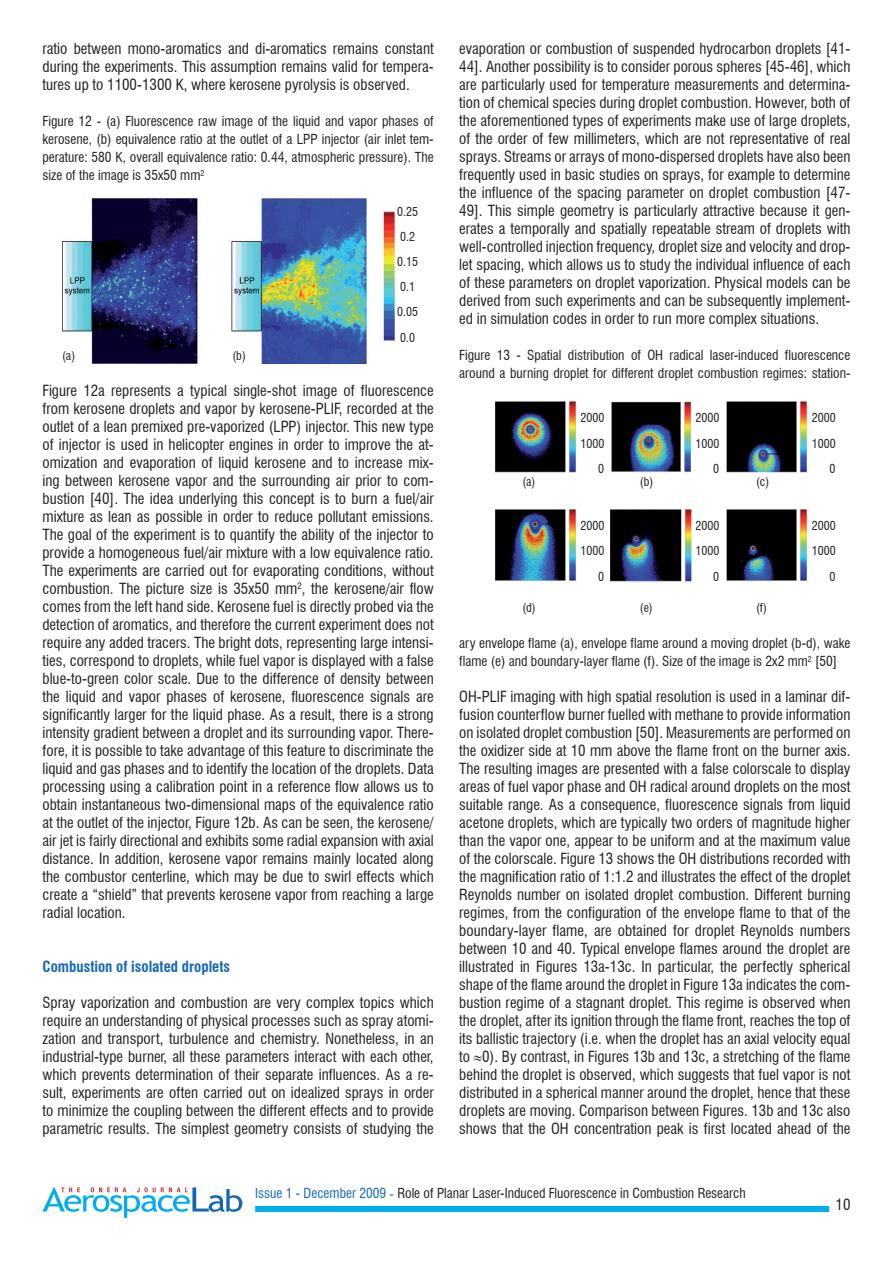
<style>
.page{position:relative;width:893px;height:1263px;background:#fff}
.page>*{position:absolute;margin:0;border:0;box-sizing:border-box;transform-origin:0 0}
.t1{font:condensed 15px/18px "Swiss 721 BT";color:#231f20;text-align:justify}
.t2{font:700 condensed 15px "Swiss 721 BT";color:#1468b3}
.t3{font:condensed 13.5px/18px "Swiss 721 BT";color:#231f20}
.t4{font:condensed 12px "Swiss 721 BT";color:#231f20}
.s1{color:#1468b3}
.s2{font-family:"Times New Roman";font-stretch:normal;color:#1468b3}
</style>
<div class="page">
<div style="left:255px;top:1206px;width:574px;height:6px;background:#00aeef"></div>
<svg style="left:43px;top:1187px;width:199px;height:31px"></svg>
<img style="left:495px;top:401px;width:312px;height:182px">
<img style="left:62px;top:198px;width:333px;height:166px">
<p class="t1" style="left:43px;top:40px;width:393px">ratio between mono-aromatics and di-aromatics remains constant during the experiments. This assumption remains valid for tempera&shy;tures up to 1100-1300 K, where kerosene pyrolysis is observed.</p>
<p class="t3" style="left:43px;top:112px;width:393px;text-align:justify">Figure 12 - (a) Fluorescence raw image of the liquid and vapor phases of kerosene, (b) equivalence ratio at the outlet of a LPP injector (air inlet tem&shy;perature: 580 K, overall equivalence ratio: 0.44, atmospheric pressure). The size of the image is 35x50 mm<sup>2</sup></p>
<p class="t4" style="left:397px;top:205px;width:22px">0.25</p>
<p class="t4" style="left:400px;top:229px;width:16px">0.2</p>
<p class="t4" style="left:397px;top:255px;width:22px">0.15</p>
<p class="t4" style="left:400px;top:279px;width:16px">0.1</p>
<p class="t4" style="left:397px;top:304px;width:22px">0.05</p>
<p class="t4" style="left:62px;top:348px;width:15px">(a)</p>
<p class="t4" style="left:232px;top:348px;width:15px">(b)</p>
<p class="t4" style="left:400px;top:330px;width:16px">0.0</p>
<p class="t1" style="left:43px;top:382px;width:393px">Figure 12a represents a typical single-shot image of fluorescence from kerosene droplets and vapor by kerosene-PLIF, recorded at the outlet of a lean premixed pre-vaporized (LPP) injector. This new type of injector is used in helicopter engines in order to improve the at&shy;omization and evaporation of liquid kerosene and to increase mix&shy;ing between kerosene vapor and the surrounding air prior to com&shy;bustion [40]. The idea underlying this concept is to burn a fuel/air mixture as lean as possible in order to reduce pollutant emissions.<br>The goal of the experiment is to quantify the ability of the injector to provide a homogeneous fuel/air mixture with a low equivalence ratio.<br>The experiments are carried out for evaporating conditions, without combustion. The picture size is 35x50 mm<sup>2</sup>, the kerosene/air flow comes from the left hand side. Kerosene fuel is directly probed via the detection of aromatics, and therefore the current experiment does not require any added tracers. The bright dots, representing large intensi&shy;ties, correspond to droplets, while fuel vapor is displayed with a false blue-to-green color scale. Due to the difference of density between the liquid and vapor phases of kerosene, fluorescence signals are significantly larger for the liquid phase. As a result, there is a strong intensity gradient between a droplet and its surrounding vapor. There&shy;fore, it is possible to take advantage of this feature to discriminate the liquid and gas phases and to identify the location of the droplets. Data processing using a calibration point in a reference flow allows us to obtain instantaneous two-dimensional maps of the equivalence ratio at the outlet of the injector, Figure 12b. As can be seen, the kerosene/ air jet is fairly directional and exhibits some radial expansion with axial distance. In addition, kerosene vapor remains mainly located along the combustor centerline, which may be due to swirl effects which create a “shield” that prevents kerosene vapor from reaching a large radial location.</p>
<p class="t2" style="left:43px;top:958px;width:189px">Combustion of isolated droplets</p>
<p class="t1" style="left:43px;top:994px;width:393px">Spray vaporization and combustion are very complex topics which require an understanding of physical processes such as spray atomi&shy;zation and transport, turbulence and chemistry. Nonetheless, in an industrial-type burner, all these parameters interact with each other, which prevents determination of their separate influences. As a re&shy;sult, experiments are often carried out on idealized sprays in order to minimize the coupling between the different effects and to provide parametric results. The simplest geometry consists of studying the</p>
<p class="t1" style="left:459px;top:40px;width:393px">evaporation or combustion of suspended hydrocarbon droplets [41- 44]. Another possibility is to consider porous spheres [45-46], which are particularly used for temperature measurements and determina&shy;tion of chemical species during droplet combustion. However, both of the aforementioned types of experiments make use of large droplets, of the order of few millimeters, which are not representative of real sprays. Streams or arrays of mono-dispersed droplets have also been frequently used in basic studies on sprays, for example to determine the influence of the spacing parameter on droplet combustion [47- 49]. This simple geometry is particularly attractive because it gen&shy;erates a temporally and spatially repeatable stream of droplets with well-controlled injection frequency, droplet size and velocity and drop&shy;let spacing, which allows us to study the individual influence of each of these parameters on droplet vaporization. Physical models can be derived from such experiments and can be subsequently implement&shy;ed in simulation codes in order to run more complex situations.</p>
<p class="t3" style="left:459px;top:346px;width:393px">Figure 13 - Spatial distribution of OH radical laser-induced fluorescence around a burning droplet for different droplet combustion regimes: station-</p>
<p class="t4" style="left:581px;top:411px;width:25px">2000</p>
<p class="t4" style="left:696px;top:411px;width:25px">2000</p>
<p class="t4" style="left:812px;top:411px;width:25px">2000</p>
<p class="t4" style="left:581px;top:436px;width:25px">1000</p>
<p class="t4" style="left:696px;top:436px;width:25px">1000</p>
<p class="t4" style="left:812px;top:436px;width:25px">1000</p>
<p class="t4" style="left:598px;top:461px;width:7px">0</p>
<p class="t4" style="left:713px;top:461px;width:7px">0</p>
<p class="t4" style="left:829px;top:461px;width:7px">0</p>
<p class="t4" style="left:522px;top:474px;width:15px">(a)</p>
<p class="t4" style="left:640px;top:474px;width:15px">(b)</p>
<p class="t4" style="left:756px;top:474px;width:15px">(c)</p>
<p class="t4" style="left:581px;top:518px;width:25px">2000</p>
<p class="t4" style="left:696px;top:518px;width:25px">2000</p>
<p class="t4" style="left:812px;top:518px;width:25px">2000</p>
<p class="t4" style="left:581px;top:544px;width:25px">1000</p>
<p class="t4" style="left:696px;top:544px;width:25px">1000</p>
<p class="t4" style="left:812px;top:544px;width:25px">1000</p>
<p class="t4" style="left:598px;top:569px;width:7px">0</p>
<p class="t4" style="left:713px;top:569px;width:7px">0</p>
<p class="t4" style="left:829px;top:569px;width:7px">0</p>
<p class="t4" style="left:522px;top:600px;width:15px">(d)</p>
<p class="t4" style="left:640px;top:600px;width:14px">(e)</p>
<p class="t4" style="left:756px;top:600px;width:12px">(f)</p>
<p class="t3" style="left:459px;top:634px;width:393px">ary envelope flame (a), envelope flame around a moving droplet (b-d), wake flame (e) and boundary-layer flame (f). Size of the image is 2x2 mm<sup>2</sup> [50]</p>
<p class="t1" style="left:459px;top:688px;width:393px">OH-PLIF imaging with high spatial resolution is used in a laminar dif&shy;fusion counterflow burner fuelled with methane to provide information on isolated droplet combustion [50]. Measurements are performed on the oxidizer side at 10 mm above the flame front on the burner axis.<br>The resulting images are presented with a false colorscale to display areas of fuel vapor phase and OH radical around droplets on the most suitable range. As a consequence, fluorescence signals from liquid acetone droplets, which are typically two orders of magnitude higher than the vapor one, appear to be uniform and at the maximum value of the colorscale. Figure 13 shows the OH distributions recorded with the magnification ratio of 1:1.2 and illustrates the effect of the droplet Reynolds number on isolated droplet combustion. Different burning regimes, from the configuration of the envelope flame to that of the boundary-layer flame, are obtained for droplet Reynolds numbers between 10 and 40. Typical envelope flames around the droplet are illustrated in Figures 13a-13c. In particular, the perfectly spherical shape of the flame around the droplet in Figure 13a indicates the com&shy;bustion regime of a stagnant droplet. This regime is observed when the droplet, after its ignition through the flame front, reaches the top of its ballistic trajectory (i.e. when the droplet has an axial velocity equal to ≈0). By contrast, in Figures 13b and 13c, a stretching of the flame behind the droplet is observed, which suggests that fuel vapor is not distributed in a spherical manner around the droplet, hence that these droplets are moving. Comparison between Figures. 13b and 13c also shows that the OH concentration peak is first located ahead of the</p>
<p class="t3" style="left:255px;top:1184px;width:492px"><span class="s1">Issue 1 - December 2009</span> <span class="s2">-</span> Role of Planar Laser-Induced Fluorescence in Combustion Research</p>
<p class="t1" style="left:835px;top:1195px;width:16px">10</p>
</div>
